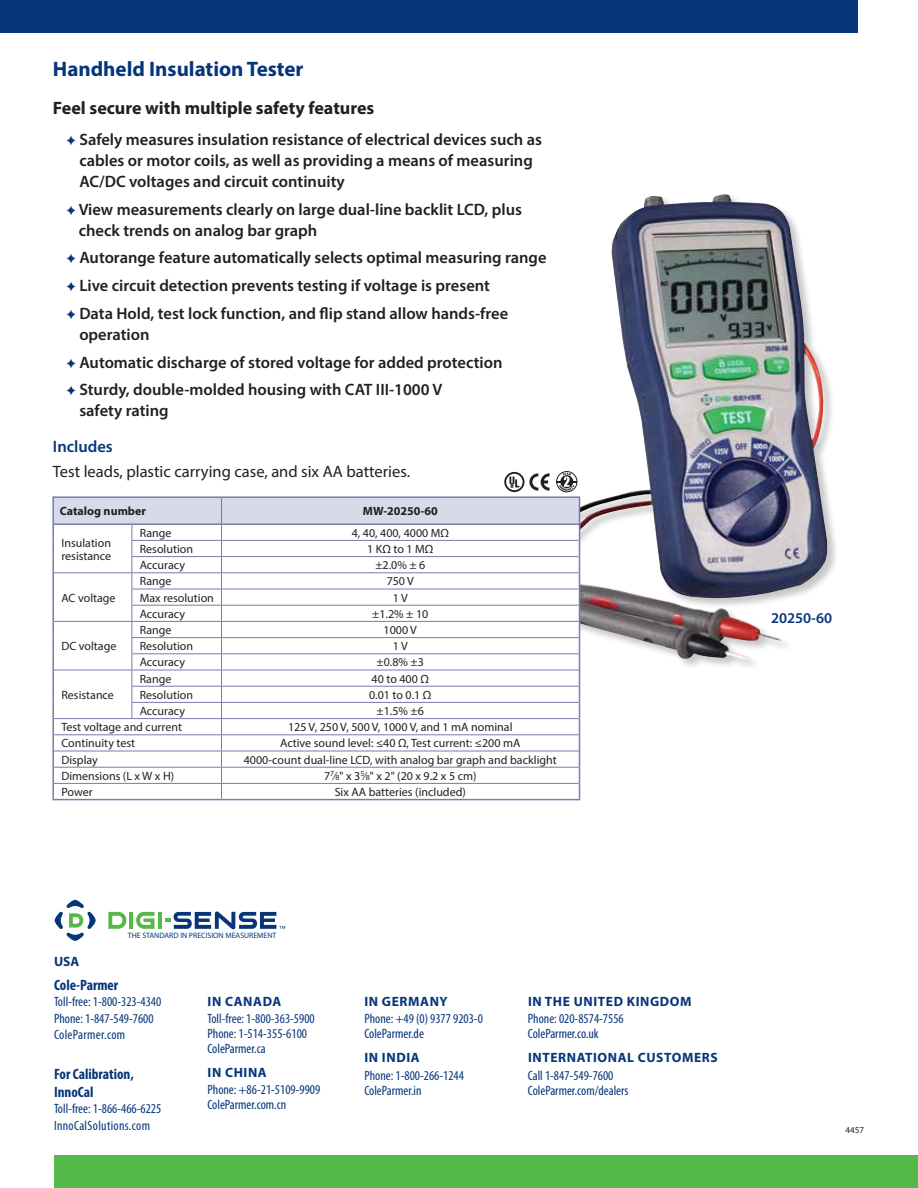
<style>
.page{position:relative;width:918px;height:1188px;background:#fff}
.page>*{position:absolute;margin:0;border:0;box-sizing:border-box;transform-origin:0 0}
.t1{font:700 21px "Myriad Pro";color:#06357a}
.t2{font:700 18px "Myriad Pro";color:#231f20}
.t3{font:600 16.5px/27.8px "Myriad Pro";color:#231f20}
.t4{font:16.5px "Myriad Pro";color:#231f20}
.t5{font:600 16.5px "Myriad Pro";color:#06357a}
.t6{font:700 condensed 15px/18px "Myriad Pro";color:#06357a}
.t7{font:600 15px "Myriad Pro";color:#06357a}
.t8{font:condensed 13.5px/15px "Myriad Pro";color:#06357a}
.t9{font:700 13.5px "Myriad Pro";letter-spacing:.045em;color:#06357a}
.t10{font:condensed 13.5px/16.5px "Myriad Pro";letter-spacing:.02em;color:#06357a}
.t11{font:12px/12.8px "Myriad Pro";color:#231f20}
.t12{font:700 12px "Myriad Pro";color:#231f20}
.t13{font:9px "Myriad Pro";color:#231f20}
.t14{font:7.8px "Myriad Pro";color:#06357a}
.s1{font-size:7.8px}
</style>
<div class="page">
<div style="left:0;top:0;width:858px;height:33px;background:#06357a"></div>
<div style="left:54px;top:1155px;width:864px;height:33px;background:#54b948"></div>
<svg style="left:108px;top:912px;width:18px;height:17px"></svg>
<hr style="left:129px;top:912px;width:4px;height:17px;background:#54b948">
<hr style="left:158px;top:912px;width:4px;height:17px;background:#54b948">
<svg style="left:136px;top:912px;width:19px;height:17px"></svg>
<svg style="left:55px;top:900px;width:41px;height:41px"></svg>
<svg style="left:165px;top:911px;width:120px;height:19px"></svg>
<div style="left:509px;top:194px;width:330px;height:477px;background:#231f20;opacity:.25"></div>
<img style="left:509px;top:194px;width:320px;height:466px">
<hr style="left:52px;top:799px;width:80px;height:1px;background:#757cae">
<hr style="left:132px;top:799px;width:90px;height:1px;background:#757cae">
<hr style="left:222px;top:799px;width:358px;height:1px;background:#757cae">
<div style="left:556px;top:471px;width:21px;height:21px;border:1px solid #231f20;border-radius:50%"></div>
<svg style="left:52px;top:472px;width:528px;height:327px"></svg>
<p class="t1" style="left:53px;top:55px;width:252px">Handheld Insulation Tester</p>
<p class="t2" style="left:53px;top:97px;width:323px">Feel secure with multiple safety features</p>
<p class="t3" style="left:79px;top:128px;width:464px;line-height:21px">Safely measures insulation resistance of electrical devices such as cables or motor coils, as well as providing a means of measuring<br>AC/DC voltages and circuit continuity</p>
<p class="t3" style="left:79px;top:198px;width:445px;line-height:21px">View measurements clearly on large dual-line backlit LCD, plus check trends on analog bar graph</p>
<p class="t3" style="left:79px;top:244px;width:469px">Autorange feature automatically selects optimal measuring range<br>Live circuit detection prevents testing if voltage is present<br>Data Hold, test lock function, and flip stand allow hands-free</p>
<p class="t3" style="left:79px;top:320px;width:425px">operation<br>Automatic discharge of stored voltage for added protection<br>Sturdy, double-molded housing with CAT III-1000 V</p>
<p class="t3" style="left:79px;top:397px;width:91px">safety rating</p>
<p class="t5" style="left:53px;top:436px;width:61px">Includes</p>
<p class="t4" style="left:53px;top:461px;width:359px">Test leads, plastic carrying case, and six AA batteries.</p>
<p class="t12" style="left:60px;top:503px;width:88px">Catalog number</p>
<p class="t12" style="left:363px;top:503px;width:76px">MW-20250-60</p>
<p class="t11" style="left:61px;top:536px;width:51px">Insulation resistance</p>
<p class="t11" style="left:140px;top:526px;width:33px">Range</p>
<p class="t11" style="left:352px;top:526px;width:99px">4, 40, 400, 4000 MΩ</p>
<p class="t11" style="left:140px;top:542px;width:55px">Resolution</p>
<p class="t11" style="left:367px;top:542px;width:68px">1 KΩ to 1 MΩ</p>
<p class="t11" style="left:140px;top:559px;width:47px">Accuracy</p>
<p class="t11" style="left:375px;top:559px;width:51px">±2.0% ± 6</p>
<p class="t11" style="left:61px;top:591px;width:56px">AC voltage</p>
<p class="t11" style="left:61px;top:640px;width:57px">DC voltage</p>
<p class="t11" style="left:140px;top:575px;width:33px">Range</p>
<p class="t11" style="left:387px;top:575px;width:29px">750 V</p>
<p class="t11" style="left:140px;top:591px;width:76px">Max resolution</p>
<p class="t11" style="left:393px;top:591px;width:16px">1 V</p>
<p class="t11" style="left:140px;top:607px;width:47px">Accuracy</p>
<p class="t11" style="left:372px;top:607px;width:58px">±1.2% ± 10</p>
<p class="t11" style="left:140px;top:623px;width:33px">Range</p>
<p class="t11" style="left:384px;top:623px;width:35px">1000 V</p>
<p class="t11" style="left:140px;top:640px;width:55px">Resolution</p>
<p class="t11" style="left:393px;top:640px;width:16px">1 V</p>
<p class="t11" style="left:140px;top:656px;width:47px">Accuracy</p>
<p class="t11" style="left:377px;top:656px;width:49px">±0.8% ±3</p>
<p class="t11" style="left:140px;top:672px;width:33px">Range</p>
<p class="t11" style="left:372px;top:672px;width:59px">40 to 400 Ω</p>
<p class="t11" style="left:140px;top:688px;width:55px">Resolution</p>
<p class="t11" style="left:369px;top:688px;width:64px">0.01 to 0.1 Ω</p>
<p class="t11" style="left:140px;top:704px;width:47px">Accuracy</p>
<p class="t11" style="left:377px;top:704px;width:49px">±1.5% ±6</p>
<p class="t11" style="left:61px;top:721px;width:122px">Test voltage and current</p>
<p class="t11" style="left:288px;top:721px;width:226px">125 V, 250 V, 500 V, 1000 V, and 1 mA nominal</p>
<p class="t11" style="left:61px;top:737px;width:75px">Continuity test</p>
<p class="t11" style="left:280px;top:737px;width:242px">Active sound level: ≤40 Ω, Test current: ≤200 mA</p>
<p class="t11" style="left:61px;top:753px;width:38px">Display</p>
<p class="t11" style="left:244px;top:753px;width:315px">4000-count dual-line LCD, with analog bar graph and backlight</p>
<p class="t11" style="left:61px;top:769px;width:114px">Dimensions (L x W x H)</p>
<p class="t11" style="left:324px;top:769px;width:154px">7<sup>7</sup>⁄<span class="s1">8</span>" x 3<sup>5</sup>⁄<span class="s1">8</span>" x 2" (20 x 9.2 x 5 cm)</p>
<p class="t11" style="left:61px;top:785px;width:33px">Power</p>
<p class="t11" style="left:335px;top:785px;width:133px">Six AA batteries (included)</p>
<p class="t11" style="left:61px;top:688px;width:54px">Resistance</p>
<p class="t14" style="left:128px;top:931px;width:150px">THE STANDARD IN PRECISION MEASUREMENT</p>
<p class="t9" style="left:54px;top:953px;width:27px">USA</p>
<p class="t6" style="left:54px;top:976px;width:66px">Cole-Parmer</p>
<p class="t8" style="left:54px;top:993px;width:109px;line-height:16.5px">Toll-free: 1-800-323-4340<br>Phone: 1-847-549-7600<br>ColeParmer.com</p>
<p class="t6" style="left:54px;top:1064px;width:81px">For Calibration,<br>InnoCal</p>
<p class="t10" style="left:54px;top:1100px;width:109px">Toll-free: 1-866-466-6225<br>InnoCalSolutions.com</p>
<p class="t9" style="left:208px;top:993px;width:75px">In Canada</p>
<p class="t8" style="left:207px;top:1010px;width:109px">Toll-free: 1-800-363-5900<br>Phone: 1-514-355-6100<br>ColeParmer.ca</p>
<p class="t9" style="left:208px;top:1063px;width:60px">in china</p>
<p class="t8" style="left:207px;top:1082px;width:114px">Phone: +86-21-5109-9909<br>ColeParmer.com.cn</p>
<p class="t9" style="left:365px;top:993px;width:84px">in germany</p>
<p class="t8" style="left:364px;top:1011px;width:120px">Phone: +49 (0) 9377 9203-0<br>ColeParmer.de</p>
<p class="t9" style="left:365px;top:1049px;width:49px">in India</p>
<p class="t8" style="left:364px;top:1067px;width:101px">Phone: 1-800-266-1244<br>ColeParmer.in</p>
<p class="t9" style="left:528px;top:993px;width:165px">in the United Kingdom</p>
<p class="t8" style="left:528px;top:1011px;width:97px">Phone: 020-8574-7556<br>ColeParmer.co.uk</p>
<p class="t9" style="left:528px;top:1049px;width:190px">International Customers</p>
<p class="t8" style="left:528px;top:1067px;width:102px">Call 1-847-549-7600<br>ColeParmer.com/dealers</p>
<p class="t7" style="left:771px;top:608px;width:63px">20250-60</p>
<p class="t13" style="left:846px;top:1124px;width:20px">4457</p>
</div>
